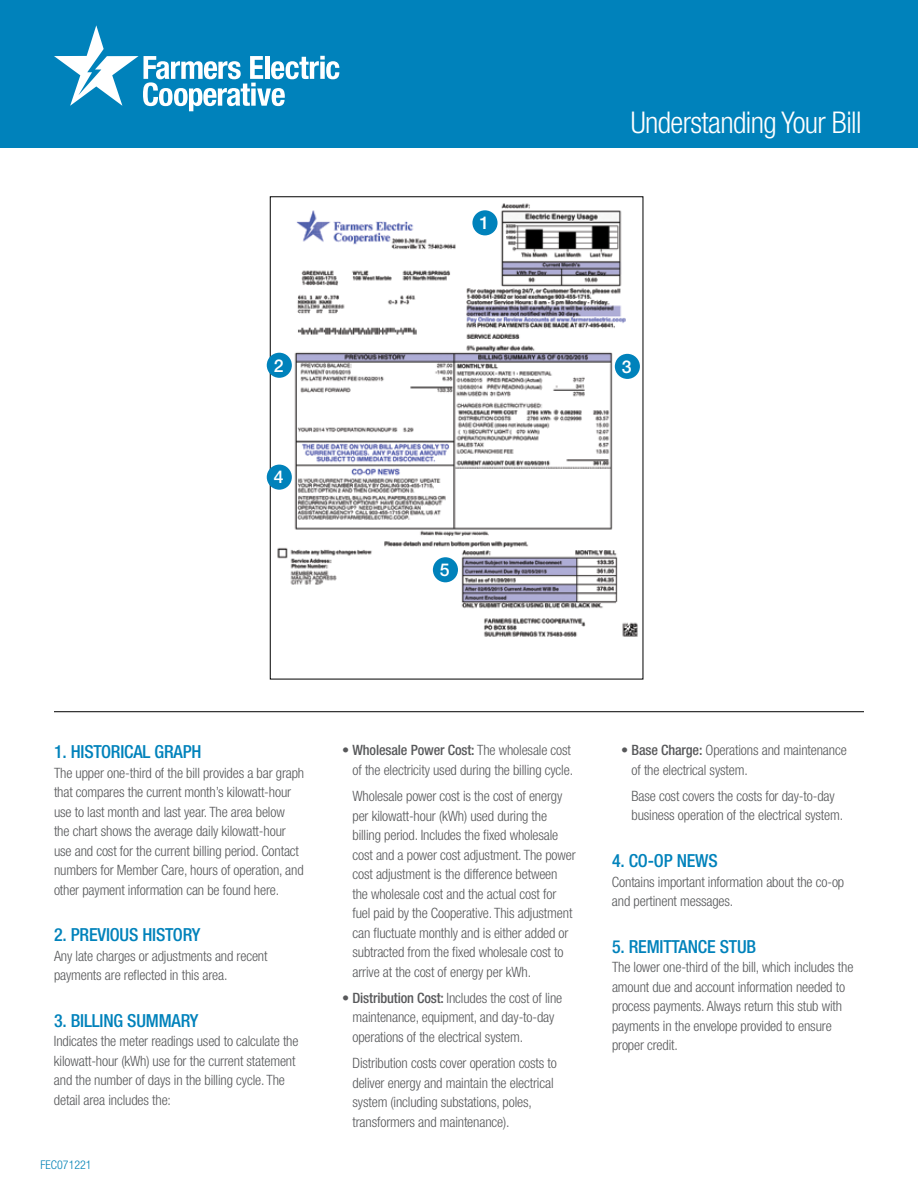
<style>
.page{position:relative;width:918px;height:1188px;background:#fff}
.page>*{position:absolute;margin:0;border:0;box-sizing:border-box;transform-origin:0 0}
.t1{font:300 condensed 30px "Helvetica Neue LT Std";letter-spacing:-.02em;color:#fff}
.t2{font:500 condensed 18px "Helvetica Neue LT Std";letter-spacing:-.01em;color:#0082bb}
.t3{font:500 17.7px "Helvetica Neue LT Std";color:#fff}
.t4{font:300 condensed 14.25px/19.5px "Helvetica Neue LT Std";letter-spacing:-.01em;color:#58595b}
.t5{font:300 condensed 12px "Helvetica Neue LT Std";color:#0082b5}
.s1{font-weight:500}
</style>
<div class="page">
<div style="left:0;top:0;width:918px;height:148px;background:#0082bb"></div>
<img style="left:272px;top:203px;width:368px;height:434px">
<div style="left:472px;top:210px;width:26px;height:25px;background:#0082bb;border-radius:50%"></div>
<div style="left:267px;top:353px;width:25px;height:25px;background:#0082bb;border-radius:50%"></div>
<div style="left:615px;top:354px;width:25px;height:25px;background:#0082bb;border-radius:50%"></div>
<div style="left:267px;top:465px;width:25px;height:25px;background:#0082bb;border-radius:50%"></div>
<div style="left:433px;top:557px;width:25px;height:25px;background:#0082bb;border-radius:50%"></div>
<hr style="left:54px;top:711px;width:810px;height:1px;background:#000">
<svg style="left:54px;top:25px;width:285px;height:86px"></svg>
<p class="t3" style="left:480px;top:212px;width:11px">1</p>
<h1 class="t1" style="left:631px;top:105px;width:232px">Understanding Your Bill</h1>
<p class="t3" style="left:274px;top:355px;width:11px">2</p>
<p class="t3" style="left:622px;top:356px;width:11px">3</p>
<p class="t3" style="left:274px;top:467px;width:11px">4</p>
<p class="t3" style="left:440px;top:559px;width:11px">5</p>
<p class="t2" style="left:54px;top:741px;width:149px">1. HISTORICAL GRAPH</p>
<p class="t4" style="left:54px;top:763px;width:252px">The upper one-third of the bill provides a bar graph that compares the current month’s kilowatt-hour use to last month and last year. The area below<br>the chart shows the average daily kilowatt-hour use and cost for the current billing period. Contact numbers for Member Care, hours of operation, and other payment information can be found here.</p>
<p class="t2" style="left:54px;top:924px;width:148px">2. PREVIOUS HISTORY</p>
<p class="t4" style="left:54px;top:946px;width:215px">Any late charges or adjustments and recent payments are reflected in this area.</p>
<p class="t2" style="left:54px;top:1009px;width:146px">3. BILLING SUMMARY</p>
<p class="t4" style="left:54px;top:1031px;width:246px">Indicates the meter readings used to calculate the kilowatt-hour (kWh) use for the current statement and the number of days in the billing cycle. The detail area includes the:</p>
<p class="t5" style="left:40px;top:1158px;width:53px">FEC071221</p>
<p class="t4" style="left:342px;top:740px;width:233px;text-align:right"><span class="s1">• Wholesale Power Cost:</span> The wholesale cost of the electricity used during the billing cycle.</p>
<p class="t4" style="left:353px;top:786px;width:225px">Wholesale power cost is the cost of energy per kilowatt-hour (kWh) used during the billing period. Includes the fixed wholesale cost and a power cost adjustment. The power cost adjustment is the difference between the wholesale cost and the actual cost for fuel paid by the Cooperative. This adjustment can fluctuate monthly and is either added or subtracted from the fixed wholesale cost to arrive at the cost of energy per kWh.</p>
<p class="t4" style="left:353px;top:988px;width:211px;text-indent:-11px"><span class="s1">• Distribution Cost:</span> Includes the cost of line maintenance, equipment, and day-to-day operations of the electrical system.</p>
<p class="t4" style="left:353px;top:1053px;width:206px">Distribution costs cover operation costs to deliver energy and maintain the electrical system (including substations, poles, transformers and maintenance).</p>
<p class="t4" style="left:632px;top:740px;width:217px;text-indent:-11px"><span class="s1">• Base Charge:</span> Operations and maintenance of the electrical system.</p>
<p class="t4" style="left:632px;top:786px;width:213px">Base cost covers the costs for day-to-day business operation of the electrical system.</p>
<p class="t2" style="left:612px;top:850px;width:107px">4. CO-OP NEWS</p>
<p class="t4" style="left:612px;top:872px;width:234px">Contains important information about the co-op and pertinent messages.</p>
<p class="t2" style="left:612px;top:936px;width:146px">5. REMITTANCE STUB</p>
<p class="t4" style="left:612px;top:957px;width:243px">The lower one-third of the bill, which includes the amount due and account information needed to process payments. Always return this stub with payments in the envelope provided to ensure proper credit.</p>
</div>
